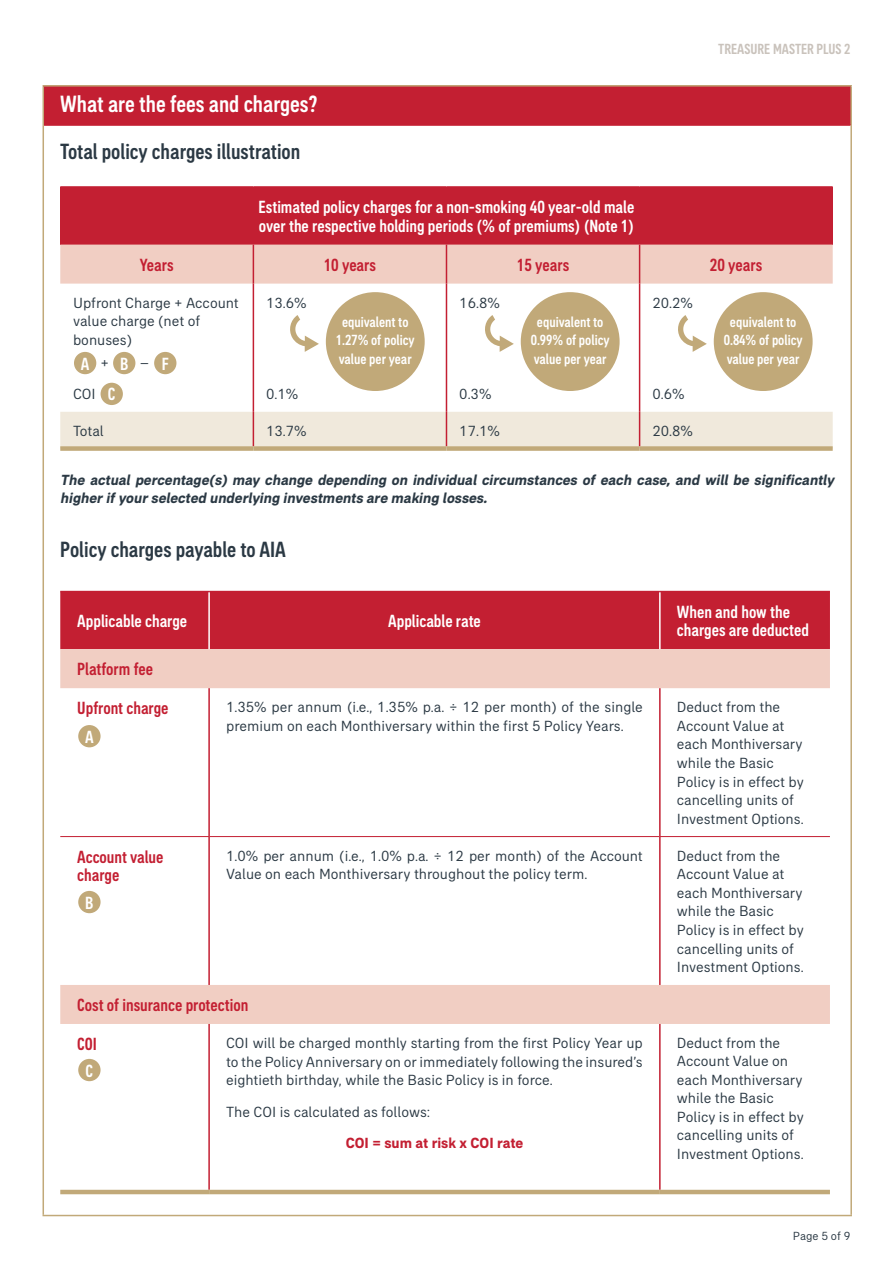
<style>
.page{position:relative;width:893px;height:1263px;background:#fff}
.page>*{position:absolute;margin:0;border:0;box-sizing:border-box;transform-origin:0 0}
.t1{font:500 condensed 24px "AIA Everest";color:#fff}
.t2{font:500 condensed 22.5px "AIA Everest";color:#2b3944}
.t3{font:500 condensed 18px/18.6px "AIA Everest";color:#fff}
.t4{font:500 condensed 18px/39px "AIA Everest";color:#c31f32}
.t5{font:15px/18.6px "AIA Everest";color:#2b3944}
.t6{font:italic 700 15px/18.6px "AIA Everest";color:#2b3944}
.t7{font:500 condensed 15px/18.6px "AIA Everest";color:#fff;text-align:center}
.t8{font:700 15px "AIA Everest";color:#c31f32}
.t9{font:500 condensed 15px "AIA Everest";color:#c9c2bb}
.t10{font:12px "AIA Everest";color:#2b3944}
</style>
<div class="page">
<div style="left:43px;top:86px;width:808px;height:39px;background:#c31f32"></div>
<hr style="left:43px;top:85px;width:809px;height:2px;background:#c1a979">
<hr style="left:43px;top:87px;width:1px;height:38px;background:#c1a979">
<hr style="left:850px;top:87px;width:2px;height:38px;background:#c1a979">
<hr style="left:43px;top:125px;width:1px;height:1090px;background:#c1a979">
<hr style="left:850px;top:125px;width:2px;height:1090px;background:#c1a979">
<hr style="left:43px;top:1215px;width:809px;height:1px;background:#c1a979">
<hr style="left:44px;top:124px;width:806px;height:2px;background:#c31f32">
<div style="left:60px;top:187px;width:773px;height:58px;background:#c31f32"></div>
<div style="left:60px;top:245px;width:773px;height:39px;background:#f1cec3"></div>
<div style="left:60px;top:412px;width:773px;height:34px;background:#f0e9dc"></div>
<hr style="left:60px;top:186px;width:193px;height:2px;background:#c31f32">
<hr style="left:253px;top:186px;width:193px;height:2px;background:#c31f32">
<hr style="left:446px;top:186px;width:194px;height:2px;background:#c31f32">
<hr style="left:640px;top:186px;width:193px;height:2px;background:#c31f32">
<hr style="left:253px;top:245px;width:1px;height:39px;background:#c31f32">
<hr style="left:446px;top:245px;width:1px;height:39px;background:#c31f32">
<hr style="left:639px;top:245px;width:1px;height:39px;background:#c31f32">
<hr style="left:253px;top:284px;width:1px;height:128px;background:#c31f32">
<hr style="left:446px;top:284px;width:1px;height:128px;background:#c31f32">
<hr style="left:639px;top:284px;width:1px;height:128px;background:#c31f32">
<hr style="left:253px;top:412px;width:1px;height:34px;background:#c31f32">
<hr style="left:446px;top:412px;width:1px;height:34px;background:#c31f32">
<hr style="left:639px;top:412px;width:1px;height:34px;background:#c31f32">
<div style="left:60px;top:446px;width:193px;height:5px;background:#c1a979"></div>
<div style="left:253px;top:446px;width:193px;height:5px;background:#c1a979"></div>
<div style="left:446px;top:446px;width:194px;height:5px;background:#c1a979"></div>
<div style="left:640px;top:446px;width:193px;height:5px;background:#c1a979"></div>
<div style="left:60px;top:592px;width:770px;height:57px;background:#c31f32"></div>
<svg style="left:60px;top:649px;width:770px;height:375px"></svg>
<hr style="left:60px;top:591px;width:149px;height:1px;background:#c31f32">
<hr style="left:209px;top:591px;width:451px;height:1px;background:#c31f32">
<hr style="left:660px;top:591px;width:170px;height:1px;background:#c31f32">
<hr style="left:208px;top:688px;width:2px;height:148px;background:#c31f32">
<hr style="left:208px;top:837px;width:2px;height:148px;background:#c31f32">
<hr style="left:659px;top:688px;width:2px;height:148px;background:#c31f32">
<hr style="left:659px;top:837px;width:2px;height:148px;background:#c31f32">
<hr style="left:208px;top:1024px;width:2px;height:166px;background:#c31f32">
<hr style="left:659px;top:1024px;width:2px;height:166px;background:#c31f32">
<hr style="left:208px;top:592px;width:2px;height:57px;background:#fff">
<hr style="left:659px;top:592px;width:2px;height:57px;background:#fff">
<hr style="left:60px;top:1190px;width:149px;height:4px;background:#c1a979">
<hr style="left:209px;top:1190px;width:451px;height:4px;background:#c1a979">
<hr style="left:660px;top:1190px;width:170px;height:4px;background:#c1a979">
<hr style="left:60px;top:836px;width:149px;height:1px;background:#c31f32">
<hr style="left:209px;top:836px;width:451px;height:1px;background:#c31f32">
<hr style="left:660px;top:836px;width:170px;height:1px;background:#c31f32">
<div style="left:113px;top:352px;width:22px;height:22px;background:#c1a979;border-radius:50%"></div>
<div style="left:74px;top:352px;width:22px;height:22px;background:#c1a979;border-radius:50%"></div>
<div style="left:78px;top:725px;width:23px;height:22px;background:#c1a979;border-radius:50%"></div>
<div style="left:78px;top:891px;width:23px;height:22px;background:#c1a979;border-radius:50%"></div>
<div style="left:101px;top:383px;width:22px;height:22px;background:#c1a979;border-radius:50%"></div>
<div style="left:78px;top:1059px;width:23px;height:22px;background:#c1a979;border-radius:50%"></div>
<div style="left:154px;top:352px;width:22px;height:22px;background:#c1a979;border-radius:50%"></div>
<svg style="left:290px;top:315px;width:29px;height:37px"></svg>
<svg style="left:485px;top:315px;width:29px;height:37px"></svg>
<svg style="left:678px;top:315px;width:29px;height:37px"></svg>
<div style="left:326px;top:292px;width:99px;height:99px;background:#c1a979;border-radius:50%"></div>
<div style="left:521px;top:292px;width:99px;height:99px;background:#c1a979;border-radius:50%"></div>
<div style="left:714px;top:292px;width:99px;height:99px;background:#c1a979;border-radius:50%"></div>
<p class="t9" style="left:718px;top:40px;width:134px">TREASURE MASTER PLUS 2</p>
<h1 class="t1" style="left:60px;top:91px;width:258px">What are the fees and charges?</h1>
<h2 class="t2" style="left:60px;top:139px;width:242px">Total policy charges illustration</h2>
<p class="t3" style="left:259px;top:198px;width:377px">Estimated policy charges for a non-smoking 40 year-old male over the respective holding periods (% of premiums) (Note 1)</p>
<p class="t4" style="left:140px;top:245px;width:35px">Years</p>
<p class="t4" style="left:324px;top:245px;width:54px">10 years</p>
<p class="t4" style="left:517px;top:245px;width:54px">15 years</p>
<p class="t4" style="left:710px;top:245px;width:54px">20 years</p>
<p class="t5" style="left:73px;top:293px;width:167px">Upfront Charge + Account value charge (net of bonuses)</p>
<p class="t5" style="left:101px;top:353px;width:10px">+</p>
<p class="t5" style="left:140px;top:353px;width:10px">–</p>
<p class="t5" style="left:73px;top:384px;width:24px">COI</p>
<p class="t5" style="left:459px;top:293px;width:42px">16.8%</p>
<p class="t5" style="left:266px;top:293px;width:42px">13.6%</p>
<p class="t5" style="left:652px;top:293px;width:42px">20.2%</p>
<p class="t7" style="left:336px;top:312px;width:80px">equivalent to<br>1.27% of policy value per year</p>
<p class="t7" style="left:531px;top:312px;width:80px">equivalent to<br>0.99% of policy value per year</p>
<p class="t7" style="left:724px;top:312px;width:80px">equivalent to<br>0.84% of policy value per year</p>
<p class="t3" style="left:81px;top:354px;width:10px">A</p>
<p class="t3" style="left:120px;top:354px;width:10px">B</p>
<p class="t3" style="left:162px;top:354px;width:9px">F</p>
<p class="t3" style="left:108px;top:385px;width:9px">C</p>
<p class="t5" style="left:266px;top:384px;width:34px">0.1%</p>
<p class="t5" style="left:459px;top:384px;width:34px">0.3%</p>
<p class="t5" style="left:652px;top:384px;width:34px">0.6%</p>
<p class="t5" style="left:73px;top:421px;width:32px">Total</p>
<p class="t5" style="left:266px;top:421px;width:42px">13.7%</p>
<p class="t5" style="left:459px;top:421px;width:42px">17.1%</p>
<p class="t5" style="left:652px;top:421px;width:42px">20.8%</p>
<p class="t6" style="left:60px;top:470px;width:778px">The actual percentage(s) may change depending on individual circumstances of each case, and will be significantly higher ifyour selected underlying investments are making losses.</p>
<h2 class="t2" style="left:60px;top:536px;width:227px">Policy charges payable to AIA</h2>
<p class="t3" style="left:77px;top:611px;width:111px">Applicable charge</p>
<p class="t3" style="left:388px;top:611px;width:94px">Applicable rate</p>
<p class="t3" style="left:677px;top:602px;width:134px">When and how the charges are deducted</p>
<p class="t4" style="left:77px;top:649px;width:93px">Platform fee<br>Upfront charge</p>
<p class="t5" style="left:226px;top:697px;width:418px">1.35% per annum (i.e., 1.35% p.a. ÷ 12 per month) of the single premium on each Monthiversary within the first 5 Policy Years.</p>
<p class="t5" style="left:677px;top:697px;width:128px">Deduct from the<br>Account Value at each Monthiversary while the Basic<br>Policy is in effect by cancelling units of<br>Investment Options.</p>
<p class="t3" style="left:85px;top:727px;width:10px">A</p>
<p class="t4" style="left:77px;top:847px;width:88px;line-height:18.6px">Account value charge</p>
<p class="t5" style="left:226px;top:846px;width:418px">1.0% per annum (i.e., 1.0% p.a. ÷ 12 per month) of the Account<br>Value on each Monthiversary throughout the policy term.</p>
<p class="t5" style="left:677px;top:846px;width:128px">Deduct from the<br>Account Value at each Monthiversary while the Basic<br>Policy is in effect by cancelling units of<br>Investment Options.</p>
<p class="t4" style="left:77px;top:985px;width:173px">Cost of insurance protection<br>COI</p>
<p class="t3" style="left:85px;top:893px;width:10px">B</p>
<p class="t5" style="left:677px;top:1033px;width:128px">Deduct from the<br>Account Value on each Monthiversary while the Basic<br>Policy is in effect by cancelling units of<br>Investment Options.</p>
<p class="t5" style="left:226px;top:1033px;width:418px;text-align:justify">COI will be charged monthly starting from the first Policy Year up to the Policy Anniversary on or immediately following the insured’s eightieth birthday, while the Basic Policy is in force.</p>
<p class="t5" style="left:226px;top:1102px;width:206px">The COI is calculated as follows:</p>
<p class="t8" style="left:346px;top:1134px;width:179px">COI = sum at risk x COI rate</p>
<p class="t3" style="left:86px;top:1061px;width:9px">C</p>
<p class="t10" style="left:793px;top:1229px;width:59px">Page 5 of 9</p>
</div>
